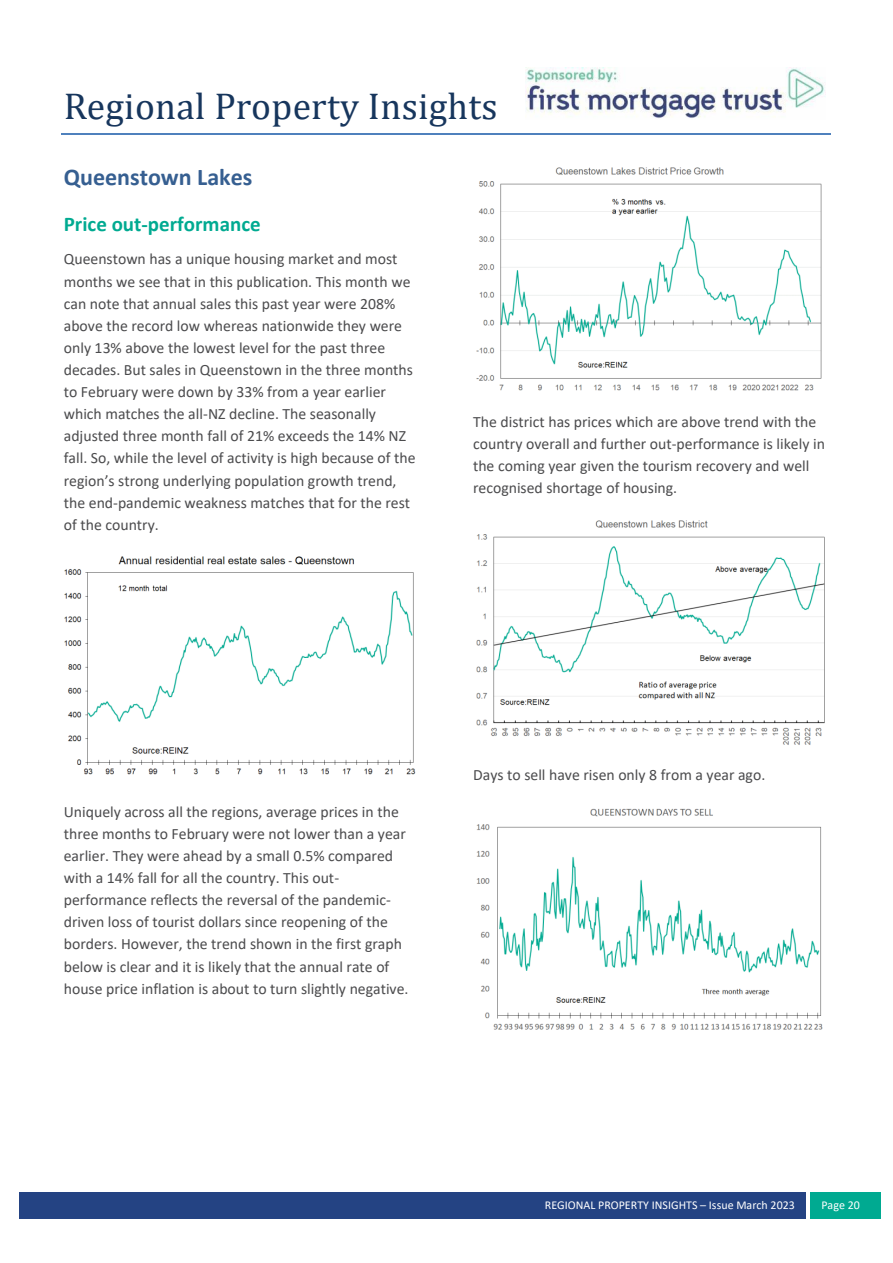
<style>
.page{position:relative;width:893px;height:1263px;background:#fff}
.page>*{position:absolute;margin:0;border:0;box-sizing:border-box;transform-origin:0 0}
.t1{font:37.5px "Cambria";letter-spacing:.01em;color:#17365d}
.t2{font:700 24px "Calibri";color:#365f91}
.t3{font:700 21px "Calibri";color:#00aa91}
.t4{font:15.75px/22px "Calibri";color:#4b4b4d}
.t5{font:12px "Calibri";color:#fff}
</style>
<div class="page">
<hr style="left:62px;top:134px;width:769px;height:1px;background:#4f81bd">
<img style="left:526px;top:67px;width:299px;height:51px">
<div style="left:19px;top:1192px;width:787px;height:27px;background:#244383"></div>
<div style="left:811px;top:1192px;width:70px;height:27px;background:#00aa91"></div>
<img style="left:64px;top:556px;width:352px;height:219px">
<img style="left:476px;top:167px;width:346px;height:224px">
<img style="left:476px;top:520px;width:349px;height:225px">
<img style="left:476px;top:808px;width:347px;height:222px">
<h1 class="t1" style="left:64px;top:84px;width:435px">Regional Property Insights</h1>
<h1 class="t2" style="left:64px;top:167px;width:190px">Queenstown Lakes</h1>
<h2 class="t3" style="left:64px;top:215px;width:198px">Price out-performance</h2>
<p class="t4" style="left:64px;top:249px;width:353px">Queenstown has a unique housing market and most months we see that in this publication. This month we can note that annual sales this past year were 208% above the record low whereas nationwide they were only 13% above the lowest level for the past three decades. But sales in Queenstown in the three months to February were down by 33% from a year earlier which matches the all-NZ decline. The seasonally adjusted three month fall of 21% exceeds the 14% NZ fall. So, while the level of activity is high because of the region’s strong underlying population growth trend, the end-pandemic weakness matches that for the rest of the country.</p>
<p class="t4" style="left:473px;top:412px;width:353px">The district has prices which are above trend with the country overall and further out-performance is likely in the coming year given the tourism recovery and well recognised shortage of housing.</p>
<p class="t4" style="left:64px;top:802px;width:346px">Uniquely across all the regions, average prices in the three months to February were not lower than a year earlier. They were ahead by a small 0.5% compared with a 14% fall for all the country. This out&shy;performance reflects the reversal of the pandemic&shy;driven loss of tourist dollars since reopening of the borders. However, the trend shown in the first graph below is clear and it is likely that the annual rate of house price inflation is about to turn slightly negative.</p>
<p class="t4" style="left:473px;top:765px;width:294px">Days to sell have risen only 8 from a year ago.</p>
<p class="t5" style="left:545px;top:1200px;width:252px">REGIONAL PROPERTY INSIGHTS – Issue March 2023</p>
<p class="t5" style="left:821px;top:1200px;width:40px">Page 20</p>
</div>
